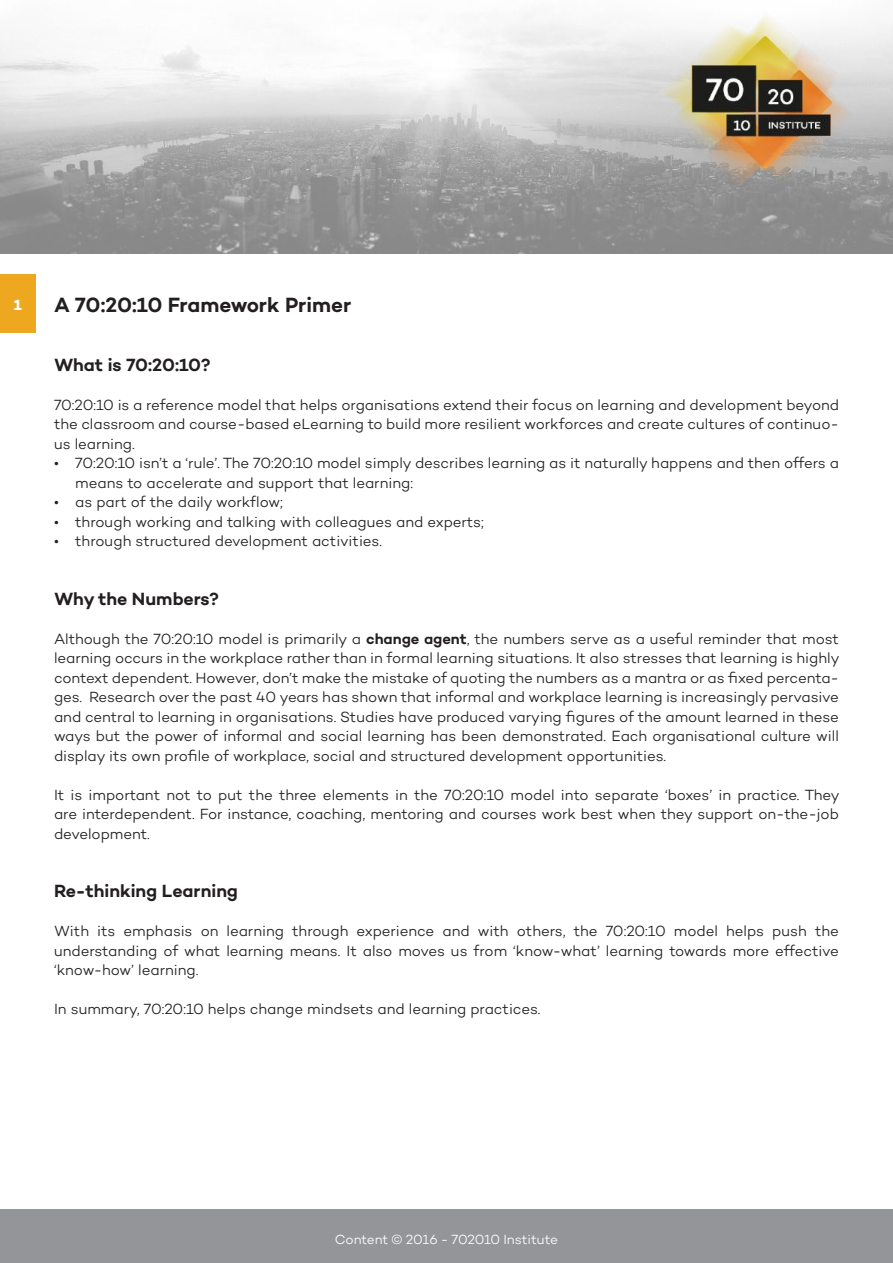
<style>
.page{position:relative;width:893px;height:1263px;background:#fff}
.page>*{position:absolute;margin:0;border:0;box-sizing:border-box;transform-origin:0 0}
.t1{font:600 21px "Campton";letter-spacing:-.01em;color:#231f20}
.t2{font:600 18px "Campton";color:#231f20}
.t3{font:300 15px/19.5px "Campton";letter-spacing:-.005em;color:#231f20;text-align:justify}
.t4{font:700 15px "Campton";color:#fff}
.t5{font:300 13.5px "Campton";letter-spacing:-.01em;color:#fff}
.s1{font-weight:600}
</style>
<div class="page">
<hr style="left:0;top:1209px;width:1px;height:54px;background:#939598">
<div style="left:1px;top:1209px;width:892px;height:54px;background:#939598"></div>
<img style="left:0;top:14px;width:893px;height:240px">
<img style="left:0;top:14px;width:1px;height:204px">
<img style="left:647px;top:14px;width:246px;height:204px">
<div style="left:0;top:274px;width:35px;height:59px;background:#eda81f"></div>
<p class="t4" style="left:14px;top:295px;width:9px">1</p>
<h1 class="t1" style="left:54px;top:291px;width:299px">A 70:20:10 Framework Primer</h1>
<p class="t2" style="left:54px;top:353px;width:158px">What is 70:20:10?</p>
<p class="t3" style="left:54px;top:394px;width:786px">70:20:10 is a reference model that helps organisations extend their focus on learning and development beyond the classroom and course-based eLearning to build more resilient workforces and create cultures of continuo&shy;us learning.</p>
<p class="t3" style="left:75px;top:453px;width:765px;text-indent:-21px">• 70:20:10 isn’t a ‘rule’. The 70:20:10 model simply describes learning as it naturally happens and then offers a means to accelerate and support that learning:</p>
<p class="t3" style="left:54px;top:492px;width:230px">• as part of the daily workflow;</p>
<p class="t3" style="left:54px;top:511px;width:431px">• through working and talking with colleagues and experts;</p>
<p class="t3" style="left:54px;top:531px;width:330px">• through structured development activities.</p>
<p class="t2" style="left:54px;top:587px;width:167px">Why the Numbers?</p>
<p class="t3" style="left:54px;top:628px;width:787px">Although the 70:20:10 model is primarily a <span class="s1">change agent</span>, the numbers serve as a useful reminder that most learning occurs in the workplace rather than in formal learning situations. It also stresses that learning is highly context dependent. However, don’t make the mistake of quoting the numbers as a mantra or as fixed percenta&shy;ges. Research over the past 40 years has shown that informal and workplace learning is increasingly pervasive and central to learning in organisations. Studies have produced varying figures of the amount learned in these ways but the power of informal and social learning has been demonstrated. Each organisational culture will display its own profile of workplace, social and structured development opportunities.</p>
<p class="t3" style="left:54px;top:784px;width:787px">It is important not to put the three elements in the 70:20:10 model into separate ‘boxes’ in practice. They are interdependent. For instance, coaching, mentoring and courses work best when they support on-the-job development.</p>
<p class="t2" style="left:54px;top:879px;width:186px">Re-thinking Learning</p>
<p class="t3" style="left:54px;top:921px;width:786px">With its emphasis on learning through experience and with others, the 70:20:10 model helps push the understanding of what learning means. It also moves us from ‘know-what’ learning towards more effective ‘know-how’ learning.</p>
<p class="t3" style="left:54px;top:999px;width:488px">In summary, 70:20:10 helps change mindsets and learning practices.</p>
<p class="t5" style="left:335px;top:1231px;width:225px">Content © 2016 - 702010 Institute</p>
</div>
